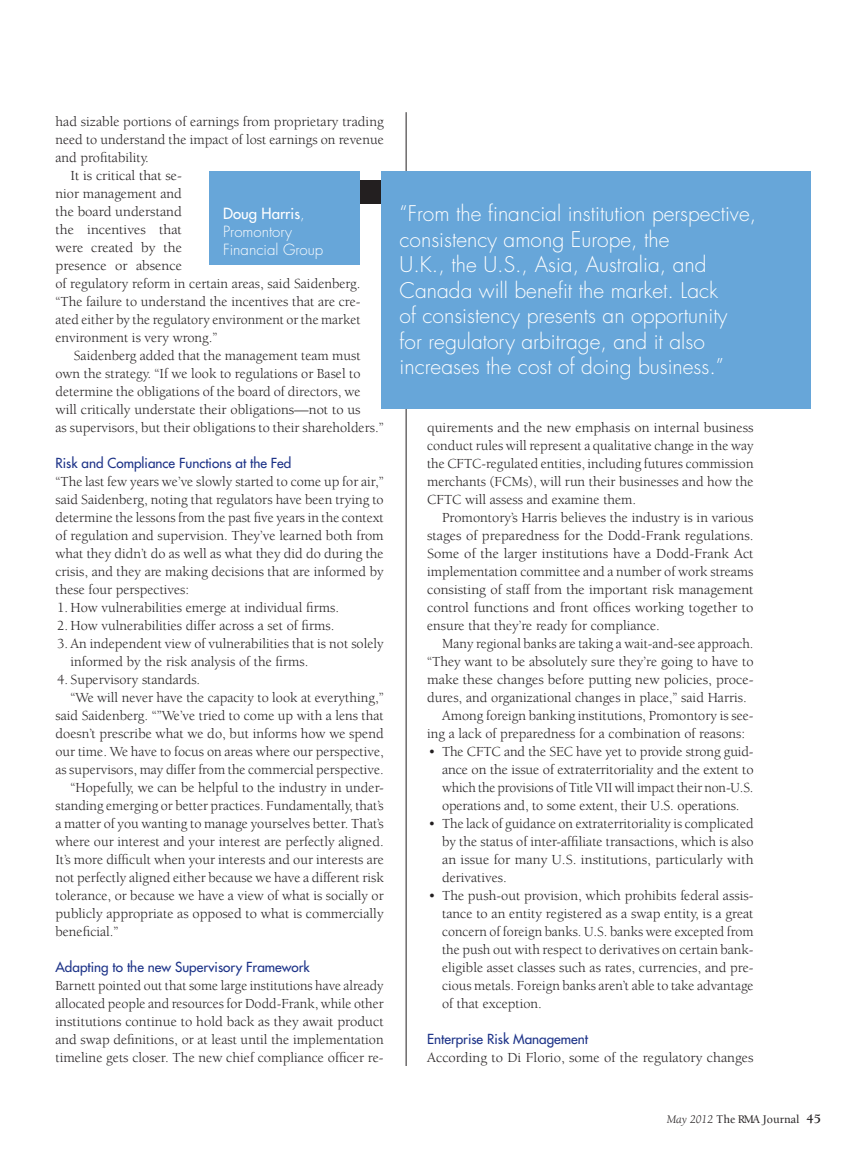
<style>
.page{position:relative;width:864px;height:1175px;background:#fff}
.page>*{position:absolute;margin:0;border:0;box-sizing:border-box;transform-origin:0 0}
.calls_outs{font:300 21px/25.5px "Futura";color:#fff}
.calls_outs-2{font:300 15px/18px "Futura";color:#fff}
.calls_outs-3{font:15px "Futura";color:#fff}
.Body_text{font:14.25px/18px "Berkeley";color:#231f20;text-align:justify}
.bullet{font:14.25px/18px "Berkeley";color:#231f20;text-align:justify}
.First_paragraph{font:14.25px/18px "Berkeley";color:#231f20;text-align:justify}
.Sub_heads{font:13.5px "Futura";color:#1d3388}
.t1{font:700 13.5px "Berkeley";color:#231f20}
.t2{font:500 12px "Berkeley";color:#231f20}
.s1{font-weight:300}
.s2{font-weight:400;font-style:italic}
</style>
<div class="page">
<hr style="left:406px;top:112px;width:1px;height:954px;background:#231f20">
<div style="left:348px;top:180px;width:36px;height:23px;background:#231f20"></div>
<div style="left:381px;top:171px;width:430px;height:237px;background:#67a6d9"></div>
<div style="left:209px;top:171px;width:151px;height:94px;background:#67a6d9"></div>
<p class="Body_text" style="left:56px;top:113px;width:330px">had sizable portions of earnings from proprietary trading need to understand the impact of lost earnings on revenue and profitability.</p>
<p class="Body_text" style="left:56px;top:167px;width:307px;text-align:left;text-indent:15px">It is critical that se-<br>nior management and<br>the board understand<br>the incentives that<br>were created by the<br>presence or absence<br>of regulatory reform in certain areas, said Saidenberg. “The failure to understand the incentives that are cre&shy;ated either by the regulatory environment or the market environment is very wrong.”</p>
<p class="Body_text" style="left:56px;top:347px;width:330px;text-align:left;text-indent:18px">Saidenberg added that the management team must own the strategy. “If we look to regulations or Basel to determine the obligations of the board of directors, we will critically understate their obligations—not to us<br>as supervisors, but their obligations to their shareholders.”</p>
<p class="Sub_heads" style="left:56px;top:455px;width:237px">Risk and Compliance Functions at the Fed</p>
<p class="First_paragraph" style="left:56px;top:473px;width:330px">“The last few years we’ve slowly started to come up for air,” said Saidenberg, noting that regulators have been trying to determine the lessons from the past five years in the context of regulation and supervision. They’ve learned both from what they didn’t do as well as what they did do during the crisis, and they are making decisions that are informed by these four perspectives:</p>
<p class="bullet" style="left:57px;top:599px;width:284px">1. How vulnerabilities emerge at individual firms.</p>
<p class="bullet" style="left:57px;top:617px;width:279px">2. How vulnerabilities differ across a set of firms.</p>
<p class="bullet" style="left:70px;top:635px;width:315px;text-indent:-14px">3. An independent view of vulnerabilities that is not solely informed by the risk analysis of the firms.</p>
<p class="bullet" style="left:57px;top:671px;width:145px">4. Supervisory standards.</p>
<p class="Body_text" style="left:56px;top:689px;width:330px;text-indent:15px">“We will never have the capacity to look at everything,” said Saidenberg. “”We’ve tried to come up with a lens that doesn’t prescribe what we do, but informs how we spend our time. We have to focus on areas where our perspective, as supervisors, may differ from the commercial perspective.</p>
<p class="Body_text" style="left:56px;top:779px;width:330px;text-indent:15px">“Hopefully, we can be helpful to the industry in under&shy;standing emerging or better practices. Fundamentally, that’s a matter of you wanting to manage yourselves better. That’s where our interest and your interest are perfectly aligned.<br>It’s more difficult when your interests and our interests are not perfectly aligned either because we have a different risk tolerance, or because we have a view of what is socially or publicly appropriate as opposed to what is commercially beneficial.”</p>
<p class="Sub_heads" style="left:56px;top:959px;width:256px">Adapting to the new Supervisory Framework</p>
<p class="First_paragraph" style="left:56px;top:977px;width:330px">Barnett pointed out that some large institutions have already allocated people and resources for Dodd-Frank, while other institutions continue to hold back as they await product and swap definitions, or at least until the implementation timeline gets closer. The new chief compliance officer re-</p>
<p class="calls_outs-3" style="left:223px;top:204px;width:83px">Doug Harris<span class="s1">,</span></p>
<p class="calls_outs-2" style="left:223px;top:223px;width:102px">Promontory<br>Financial Group</p>
<p class="calls_outs" style="left:400px;top:201px;width:358px">“From the financial institution perspective, consistency among Europe, the<br>U.K., the U.S., Asia, Australia, and Canada will benefit the market. Lack<br>of consistency presents an opportunity<br>for regulatory arbitrage, and it also increases the cost of doing business.”</p>
<p class="First_paragraph" style="left:427px;top:419px;width:328px">quirements and the new emphasis on internal business conduct rules will represent a qualitative change in the way the CFTC-regulated entities, including futures commission merchants (FCMs), will run their businesses and how the CFTC will assess and examine them.</p>
<p class="Body_text" style="left:427px;top:509px;width:328px;text-indent:15px">Promontory’s Harris believes the industry is in various stages of preparedness for the Dodd-Frank regulations.<br>Some of the larger institutions have a Dodd-Frank Act implementation committee and a number of work streams consisting of staff from the important risk management control functions and front offices working together to ensure that they’re ready for compliance.</p>
<p class="Body_text" style="left:427px;top:635px;width:328px;text-indent:15px">Many regional banks are taking a wait-and-see approach. “They want to be absolutely sure they’re going to have to make these changes before putting new policies, proce&shy;dures, and organizational changes in place,” said Harris.</p>
<p class="Body_text" style="left:427px;top:707px;width:328px;text-indent:15px">Among foreign banking institutions, Promontory is see&shy;ing a lack of preparedness for a combination of reasons:</p>
<p class="bullet" style="left:442px;top:743px;width:313px;text-indent:-14px">• The CFTC and the SEC have yet to provide strong guid&shy;ance on the issue of extraterritoriality and the extent to which the provisions of Title VII will impact their non-U.S. operations and, to some extent, their U.S. operations.</p>
<p class="bullet" style="left:442px;top:815px;width:313px;text-indent:-14px">• The lack of guidance on extraterritoriality is complicated by the status of inter-affiliate transactions, which is also an issue for many U.S. institutions, particularly with derivatives.</p>
<p class="bullet" style="left:442px;top:887px;width:313px;text-indent:-14px">• The push-out provision, which prohibits federal assis&shy;tance to an entity registered as a swap entity, is a great concern of foreign banks. U.S. banks were excepted from the push out with respect to derivatives on certain bank&shy;eligible asset classes such as rates, currencies, and pre&shy;cious metals. Foreign banks aren’t able to take advantage of that exception.</p>
<p class="Sub_heads" style="left:427px;top:1031px;width:162px">Enterprise Risk Management</p>
<p class="Body_text" style="left:427px;top:1049px;width:328px">According to Di Florio, some of the regulatory changes</p>
<p class="t1" style="left:806px;top:1111px;width:16px">45</p>
<p class="t2" style="left:667px;top:1113px;width:134px"><span class="s2">May 2012</span> The RMA Journal</p>
</div>
